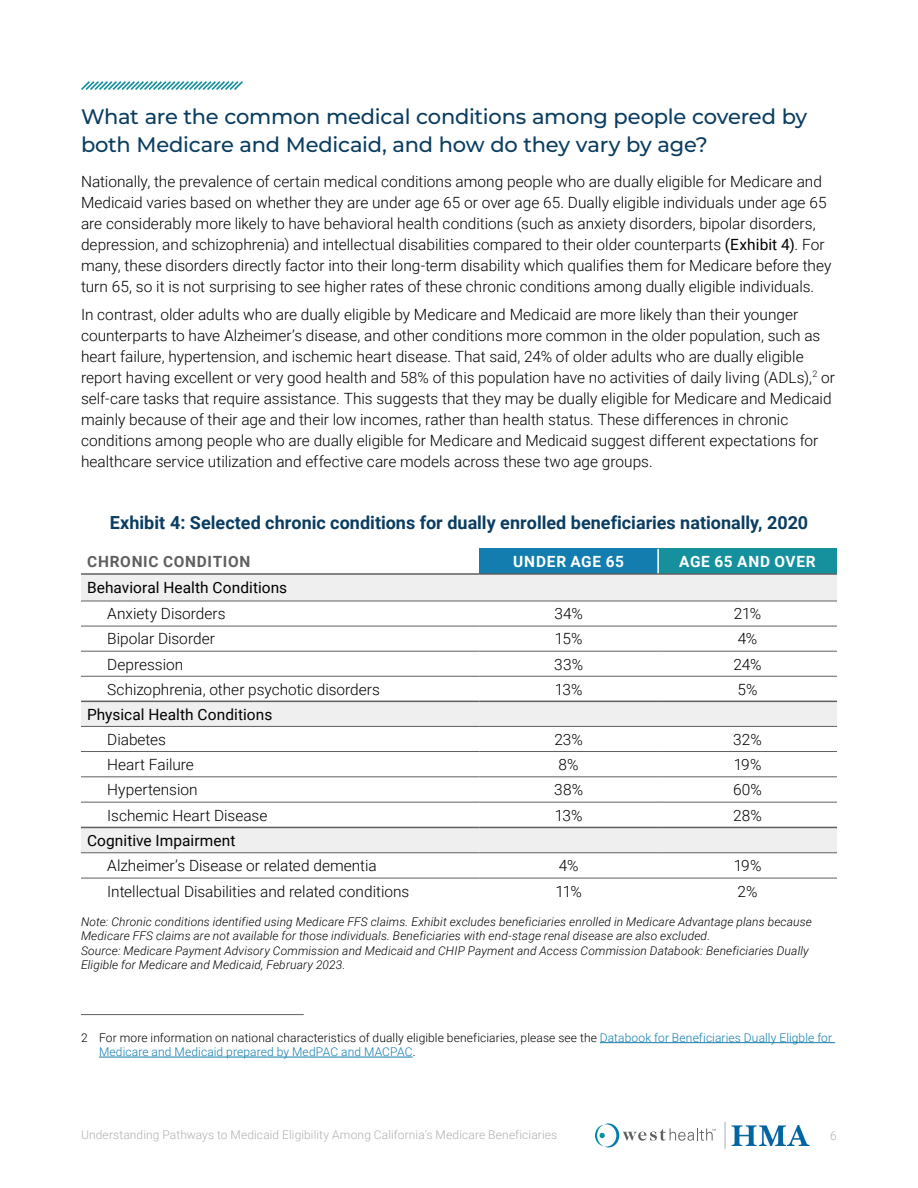
<style>
.page{position:relative;width:918px;height:1188px;background:#fff}
.page>*{position:absolute;margin:0;border:0;box-sizing:border-box;transform-origin:0 0}
.t1{font:100 21px/28.5px "Montserrat";letter-spacing:-.01em;color:#0a3d61}
.t2{font:700 18px "Roboto";color:#0a3d61}
.t3{font:300 15.45px/21px "Roboto";color:#000}
.t4{font:15.45px "Roboto";letter-spacing:.005em;color:#000}
.t5{font:700 15.45px "Roboto";letter-spacing:.05em;color:#fff}
.t6{font:700 15.45px "Roboto";letter-spacing:.045em;color:#5f5f61}
.t7{font:italic 300 12px/14.4px "Roboto";letter-spacing:.01em;color:#000}
.t8{font:300 12px/14.4px "Roboto";letter-spacing:.01em;color:#000}
.t9{font:300 12px "Roboto";letter-spacing:.01em;color:#afafb0}
.s1{font-weight:400}
.s2{color:#127dae}
</style>
<div class="page">
<svg style="left:725px;top:1122px;width:1px;height:27px"></svg>
<svg style="left:595px;top:1123px;width:121px;height:24px"></svg>
<img style="left:732px;top:1125px;width:78px;height:21px">
<svg style="left:81px;top:81px;width:162px;height:9px"></svg>
<hr style="left:81px;top:1014px;width:223px;height:1px;background:#5f5f61">
<hr style="left:600px;top:1042px;width:235px;height:1px;background:#127dae">
<hr style="left:99px;top:1057px;width:314px;height:1px;background:#127dae">
<div style="left:479px;top:549px;width:179px;height:25px;background:#127dae"></div>
<div style="left:658px;top:549px;width:179px;height:25px;background:#15919d"></div>
<svg style="left:81px;top:575px;width:756px;height:278px"></svg>
<hr style="left:81px;top:751px;width:398px;height:1px;background:#5f5f61">
<hr style="left:81px;top:777px;width:398px;height:1px;background:#5f5f61">
<hr style="left:81px;top:601px;width:398px;height:1px;background:#5f5f61">
<hr style="left:479px;top:601px;width:179px;height:1px;background:#5f5f61">
<hr style="left:479px;top:726px;width:179px;height:1px;background:#5f5f61">
<hr style="left:658px;top:601px;width:179px;height:1px;background:#5f5f61">
<hr style="left:658px;top:726px;width:179px;height:1px;background:#5f5f61">
<hr style="left:479px;top:751px;width:179px;height:1px;background:#5f5f61">
<hr style="left:479px;top:777px;width:179px;height:1px;background:#5f5f61">
<hr style="left:658px;top:751px;width:179px;height:1px;background:#5f5f61">
<hr style="left:658px;top:777px;width:179px;height:1px;background:#5f5f61">
<hr style="left:81px;top:726px;width:398px;height:1px;background:#5f5f61">
<hr style="left:81px;top:701px;width:398px;height:1px;background:#5f5f61">
<hr style="left:479px;top:701px;width:179px;height:1px;background:#5f5f61">
<hr style="left:658px;top:701px;width:179px;height:1px;background:#5f5f61">
<hr style="left:81px;top:573px;width:398px;height:2px;background:#5f5f61">
<hr style="left:479px;top:573px;width:179px;height:2px;background:#5f5f61">
<hr style="left:658px;top:573px;width:179px;height:2px;background:#5f5f61">
<hr style="left:657px;top:549px;width:2px;height:24px;background:#fff">
<hr style="left:81px;top:626px;width:398px;height:1px;background:#5f5f61">
<hr style="left:479px;top:626px;width:179px;height:1px;background:#5f5f61">
<hr style="left:658px;top:626px;width:179px;height:1px;background:#5f5f61">
<hr style="left:81px;top:651px;width:398px;height:1px;background:#5f5f61">
<hr style="left:479px;top:651px;width:179px;height:1px;background:#5f5f61">
<hr style="left:658px;top:651px;width:179px;height:1px;background:#5f5f61">
<hr style="left:81px;top:676px;width:398px;height:1px;background:#5f5f61">
<hr style="left:479px;top:676px;width:179px;height:1px;background:#5f5f61">
<hr style="left:658px;top:676px;width:179px;height:1px;background:#5f5f61">
<hr style="left:81px;top:802px;width:398px;height:1px;background:#5f5f61">
<hr style="left:479px;top:802px;width:179px;height:1px;background:#5f5f61">
<hr style="left:658px;top:802px;width:179px;height:1px;background:#5f5f61">
<hr style="left:81px;top:878px;width:398px;height:1px;background:#5f5f61">
<hr style="left:479px;top:878px;width:179px;height:1px;background:#5f5f61">
<hr style="left:658px;top:878px;width:179px;height:1px;background:#5f5f61">
<hr style="left:81px;top:827px;width:398px;height:1px;background:#5f5f61">
<hr style="left:479px;top:827px;width:179px;height:1px;background:#5f5f61">
<hr style="left:658px;top:827px;width:179px;height:1px;background:#5f5f61">
<hr style="left:81px;top:853px;width:398px;height:1px;background:#5f5f61">
<hr style="left:479px;top:853px;width:179px;height:1px;background:#5f5f61">
<hr style="left:658px;top:853px;width:179px;height:1px;background:#5f5f61">
<p class="t1" style="left:81px;top:102px;width:728px">What are the common medical conditions among people covered by both Medicare and Medicaid, and how do they vary by age?</p>
<p class="t3" style="left:81px;top:170px;width:752px">Nationally, the prevalence of certain medical conditions among people who are dually eligible for Medicare and Medicaid varies based on whether they are under age 65 or over age 65. Dually eligible individuals under age 65 are considerably more likely to have behavioral health conditions (such as anxiety disorders, bipolar disorders, depression, and schizophrenia) and intellectual disabilities compared to their older counterparts <span class="s1">(Exhibit 4)</span>. For many, these disorders directly factor into their long-term disability which qualifies them for Medicare before they turn 65, so it is not surprising to see higher rates of these chronic conditions among dually eligible individuals.</p>
<p class="t3" style="left:81px;top:303px;width:756px">In contrast, older adults who are dually eligible by Medicare and Medicaid are more likely than their younger counterparts to have Alzheimer’s disease, and other conditions more common in the older population, such as heart failure, hypertension, and ischemic heart disease. That said, 24% of older adults who are dually eligible report having excellent or very good health and 58% of this population have no activities of daily living (ADLs),<sup>2</sup> or self-care tasks that require assistance. This suggests that they may be dually eligible for Medicare and Medicaid mainly because of their age and their low incomes, rather than health status. These differences in chronic conditions among people who are dually eligible for Medicare and Medicaid suggest different expectations for healthcare service utilization and effective care models across these two age groups.</p>
<p class="t2" style="left:110px;top:510px;width:700px">Exhibit 4: Selected chronic conditions for dually enrolled beneficiaries nationally, 2020</p>
<p class="t6" style="left:87px;top:551px;width:165px">CHRONIC CONDITION</p>
<p class="t5" style="left:513px;top:551px;width:112px">UNDER AGE 65</p>
<p class="t5" style="left:679px;top:551px;width:138px">AGE 65 AND OVER</p>
<p class="t4" style="left:87px;top:577px;width:202px">Behavioral Health Conditions</p>
<p class="t3" style="left:107px;top:603px;width:120px">Anxiety Disorders</p>
<p class="t3" style="left:554px;top:603px;width:30px">34%</p>
<p class="t3" style="left:734px;top:603px;width:29px">21%</p>
<p class="t3" style="left:107px;top:628px;width:109px">Bipolar Disorder</p>
<p class="t3" style="left:555px;top:628px;width:29px">15%</p>
<p class="t3" style="left:738px;top:628px;width:21px">4%</p>
<p class="t3" style="left:107px;top:653px;width:78px">Depression</p>
<p class="t3" style="left:554px;top:653px;width:30px">33%</p>
<p class="t3" style="left:734px;top:653px;width:29px">24%</p>
<p class="t3" style="left:107px;top:678px;width:274px">Schizophrenia, other psychotic disorders</p>
<p class="t3" style="left:555px;top:678px;width:29px">13%</p>
<p class="t3" style="left:738px;top:678px;width:22px">5%</p>
<p class="t4" style="left:87px;top:703px;width:187px">Physical Health Conditions</p>
<p class="t3" style="left:107px;top:728px;width:60px">Diabetes</p>
<p class="t3" style="left:554px;top:728px;width:30px">23%</p>
<p class="t3" style="left:733px;top:728px;width:30px">32%</p>
<p class="t3" style="left:107px;top:753px;width:88px">Heart Failure</p>
<p class="t3" style="left:559px;top:753px;width:22px">8%</p>
<p class="t3" style="left:734px;top:753px;width:29px">19%</p>
<p class="t3" style="left:107px;top:779px;width:92px">Hypertension</p>
<p class="t3" style="left:554px;top:779px;width:30px">38%</p>
<p class="t3" style="left:733px;top:779px;width:30px">60%</p>
<p class="t3" style="left:107px;top:804px;width:162px">Ischemic Heart Disease</p>
<p class="t3" style="left:555px;top:804px;width:29px">13%</p>
<p class="t3" style="left:733px;top:804px;width:30px">28%</p>
<p class="t4" style="left:87px;top:830px;width:150px">Cognitive Impairment</p>
<p class="t3" style="left:107px;top:855px;width:271px">Alzheimer’s Disease or related dementia</p>
<p class="t3" style="left:559px;top:855px;width:21px">4%</p>
<p class="t3" style="left:734px;top:855px;width:29px">19%</p>
<p class="t3" style="left:107px;top:880px;width:304px">Intellectual Disabilities and related conditions</p>
<p class="t3" style="left:556px;top:880px;width:28px">11%</p>
<p class="t3" style="left:738px;top:880px;width:22px">2%</p>
<p class="t7" style="left:81px;top:914px;width:732px">Note: Chronic conditions identified using Medicare FFS claims. Exhibit excludes beneficiaries enrolled in Medicare Advantage plans because<br>Medicare FFS claims are not available for those individuals. Beneficiaries with end-stage renal disease are also excluded.</p>
<p class="t7" style="left:81px;top:943px;width:729px">Source: Medicare Payment Advisory Commission and Medicaid and CHIP Payment and Access Commission Databook: Beneficiaries Dually<br>Eligible for Medicare and Medicaid, February 2023.</p>
<p class="t8" style="left:99px;top:1030px;width:735px;text-indent:-18px">2 For more information on national characteristics of dually eligible beneficiaries, please see the <span class="s2">Databook for Beneficiaries Dually Eligble for<br>Medicare and Medicaid prepared by MedPAC and MACPAC</span>.</p>
<p class="t9" style="left:81px;top:1126px;width:478px">Understanding Pathways to Medicaid Eligibility Among California’s Medicare Beneficiaries</p>
<p class="t9" style="left:830px;top:1127px;width:8px">6</p>
</div>
